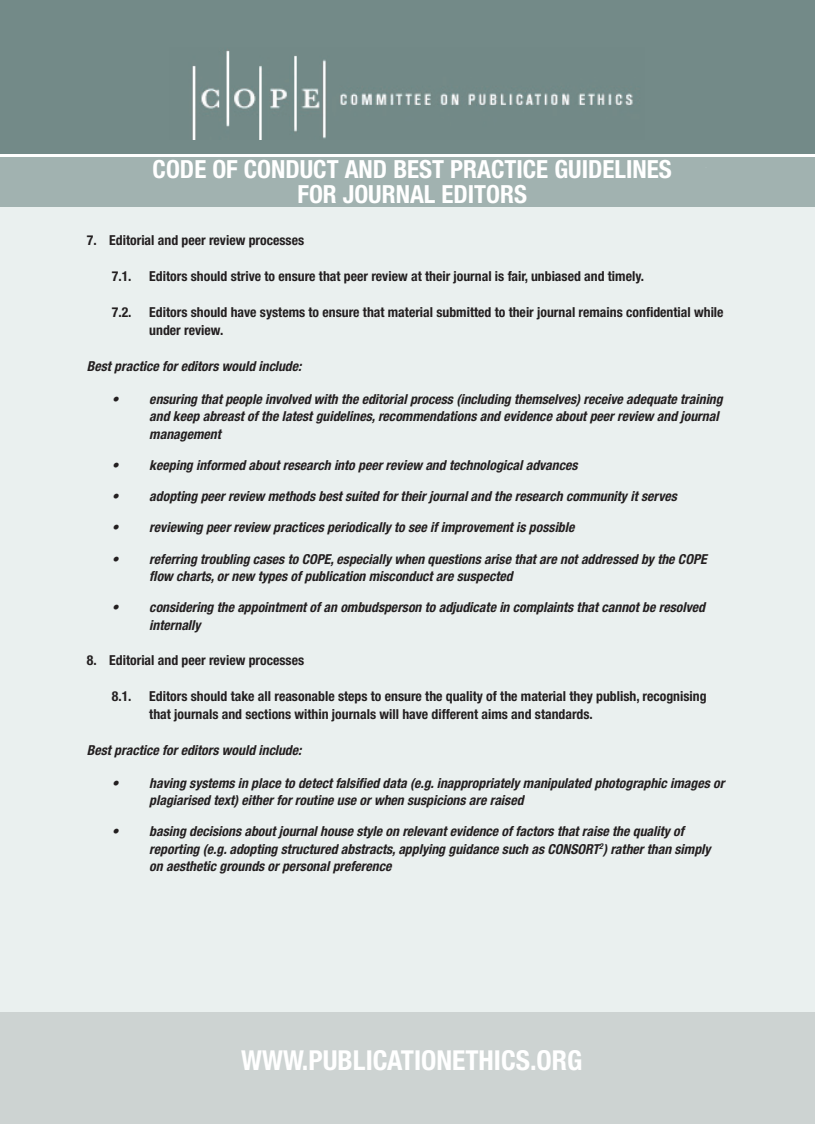
<style>
.page{position:relative;width:815px;height:1124px;background:#fff}
.page>*{position:absolute;margin:0;border:0;box-sizing:border-box;transform-origin:0 0}
.t1{font:700 condensed 27.5px "Helvetica Neue LT Std";color:#fff}
.t2{font:700 condensed 25px "Helvetica Neue LT Std";color:#fff}
.Bullets{font:italic 700 condensed 13.75px/17.5px "Helvetica Neue LT Std";color:#231f20}
.Text{font:700 condensed 13.75px/17.5px "Helvetica Neue LT Std";color:#231f20}
.Text-2{font:italic 700 condensed 13.75px "Helvetica Neue LT Std";color:#231f20}
.Numbered_list{font:700 condensed 13.75px "Helvetica Neue LT Std";color:#231f20}
</style>
<div class="page">
<div style="left:0;top:0;width:815px;height:153px;background:#738a88"></div>
<div style="left:0;top:157px;width:815px;height:50px;background:#a1b2b0"></div>
<div style="left:0;top:1012px;width:814px;height:111px;background:#cdd3d2"></div>
<div style="left:0;top:207px;width:815px;height:804px;background:#eaf0ef"></div>
<img style="left:192px;top:50px;width:441px;height:89px">
<p class="t2" style="left:153px;top:154px;width:521px">CODE OF CONDUCT AND BEST PRACTICE GUIDELINES</p>
<p class="t2" style="left:297px;top:179px;width:231px">FOR JOURNAL EDITORS</p>
<p class="Numbered_list" style="left:87px;top:231px;width:219px">7. Editorial and peer review processes</p>
<p class="Text" style="left:112px;top:267px;width:21px">7.1.</p>
<p class="Text" style="left:149px;top:267px;width:496px">Editors should strive to ensure that peer review at their journal is fair, unbiased and timely.</p>
<p class="Text" style="left:112px;top:303px;width:21px">7.2.</p>
<p class="Text" style="left:149px;top:303px;width:576px">Editors should have systems to ensure that material submitted to their journal remains confidential while under review.</p>
<p class="Text-2" style="left:87px;top:358px;width:216px">Best practice for editors would include:</p>
<p class="Bullets" style="left:149px;top:390px;width:575px;text-indent:-38px">• ensuring that people involved with the editorial process (including themselves) receive adequate training and keep abreast of the latest guidelines, recommendations and evidence about peer review and journal management</p>
<p class="Bullets" style="left:112px;top:456px;width:467px">• keeping informed about research into peer review and technological advances</p>
<p class="Bullets" style="left:112px;top:487px;width:567px">• adopting peer review methods best suited for their journal and the research community it serves</p>
<p class="Bullets" style="left:112px;top:519px;width:464px">• reviewing peer review practices periodically to see if improvement is possible</p>
<p class="Bullets" style="left:149px;top:550px;width:559px;text-indent:-38px">• referring troubling cases to COPE, especially when questions arise that are not addressed by the COPE flow charts, or new types of publication misconduct are suspected</p>
<p class="Bullets" style="left:149px;top:599px;width:557px;text-indent:-38px">• considering the appointment of an ombudsperson to adjudicate in complaints that cannot be resolved internally</p>
<p class="Text" style="left:87px;top:651px;width:219px">8. Editorial and peer review processes</p>
<p class="Text" style="left:112px;top:687px;width:21px">8.1.</p>
<p class="Text" style="left:149px;top:687px;width:559px">Editors should take all reasonable steps to ensure the quality of the material they publish, recognising that journals and sections within journals will have different aims and standards.</p>
<p class="Text-2" style="left:87px;top:741px;width:216px">Best practice for editors would include:</p>
<p class="Bullets" style="left:149px;top:774px;width:577px;text-indent:-38px">• having systems in place to detect falsified data (e.g. inappropriately manipulated photographic images or plagiarised text) either for routine use or when suspicions are raised</p>
<p class="Bullets" style="left:149px;top:822px;width:563px;text-indent:-38px">• basing decisions about journal house style on relevant evidence of factors that raise the quality of reporting (e.g. adopting structured abstracts, applying guidance such as CONSORT<sup>2</sup>) rather than simply on aesthetic grounds or personal preference</p>
<p class="t1" style="left:241px;top:1043px;width:343px">WWW.PUBLICATIONETHICS.ORG</p>
</div>
